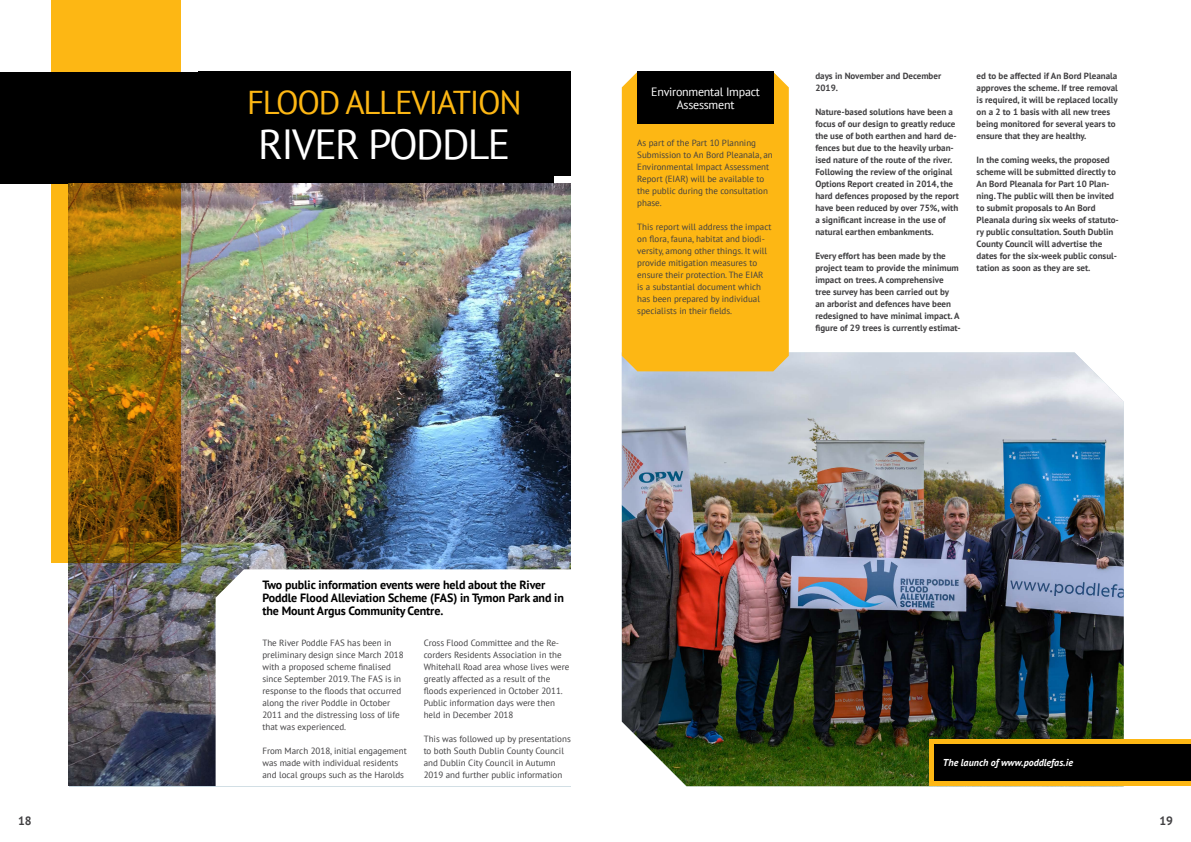
<style>
.page{position:relative;width:1191px;height:842px;background:#fff}
.page>*{position:absolute;margin:0;border:0;box-sizing:border-box;transform-origin:0 0}
.t1{font:42px "PT Sans";letter-spacing:-.04em;color:#fff}
.t2{font:33px "PT Sans";letter-spacing:-.04em;color:#fdb714}
.t3{font:700 12px/13px "PT Sans";letter-spacing:-.01em;color:#000}
.t4{font:12px/13px "PT Sans";letter-spacing:-.02em;color:#fff;text-align:center}
.t5{font:700 12px "PT Sans";color:#414042}
.t6{font:italic 700 10px "PT Sans";color:#fff}
.t7{font:700 9px/12px "PT Sans";color:#414042}
.t8{font:9px/12px "PT Sans";color:#414042}
</style>
<div class="page">
<div style="left:0;top:72px;width:554px;height:112px;background:#000"></div>
<img style="left:69px;top:184px;width:502px;height:601px">
<svg style="left:216px;top:569px;width:355px;height:216px"></svg>
<div style="left:198px;top:72px;width:373px;height:104px;background:#000"></div>
<svg style="left:52px;top:0;width:129px;height:563px"></svg>
<img style="left:622px;top:352px;width:501px;height:434px">
<div style="left:930px;top:740px;width:261px;height:46px;background:#fdb714"></div>
<div style="left:622px;top:72px;width:167px;height:299px;background:#fdb714"></div>
<div style="left:637px;top:72px;width:137px;height:52px;background:#000"></div>
<div style="left:934px;top:744px;width:257px;height:37px;background:#000"></div>
<h2 class="t2" style="left:247px;top:81px;width:276px">FLOOD ALLEVIATION</h2>
<h1 class="t1" style="left:258px;top:117px;width:253px">RIVER PODDLE</h1>
<h3 class="t4" style="left:651px;top:85px;width:110px">Environmental Impact<br>Assessment</h3>
<p class="t8" style="left:637px;top:137px;width:137px">As part of the Part 10 Planning<br>Submission to An Bord Pleanala, an<br>Environmental Impact Assessment<br>Report (EIAR) will be available to the public during the consultation phase.</p>
<p class="t8" style="left:637px;top:221px;width:136px">This report will address the impact on flora, fauna, habitat and biodi&shy;versity, among other things. It will provide mitigation measures to ensure their protection. The EIAR is a substantial document which has been prepared by individual specialists in their fields.</p>
<p class="t7" style="left:815px;top:69px;width:127px">days in November and December<br>2019.</p>
<p class="t7" style="left:815px;top:105px;width:145px">Nature-based solutions have been a focus of our design to greatly reduce the use of both earthen and hard de&shy;fences but due to the heavily urban&shy;ised nature of the route of the river.<br>Following the review of the original Options Report created in 2014, the hard defences proposed by the report have been reduced by over 75%, with a significant increase in the use of natural earthen embankments.</p>
<p class="t7" style="left:815px;top:249px;width:147px">Every effort has been made by the project team to provide the minimum impact on trees. A comprehensive tree survey has been carried out by an arborist and defences have been redesigned to have minimal impact. A figure of 29 trees is currently estimat-</p>
<p class="t7" style="left:976px;top:69px;width:143px">ed to be affected if An Bord Pleanala approves the scheme. If tree removal is required, it will be replaced locally on a 2 to 1 basis with all new trees being monitored for several years to ensure that they are healthy.</p>
<p class="t7" style="left:976px;top:153px;width:144px">In the coming weeks, the proposed scheme will be submitted directly to An Bord Pleanala for Part 10 Plan&shy;ning. The public will then be invited to submit proposals to An Bord Pleanala during six weeks of statuto&shy;ry public consultation. South Dublin County Council will advertise the dates for the six-week public consul&shy;tation as soon as they are set.</p>
<h3 class="t3" style="left:262px;top:578px;width:303px">Two public information events were held about the River<br>Poddle Flood Alleviation Scheme (FAS) in Tymon Park and in the Mount Argus Community Centre.</h3>
<p class="t8" style="left:262px;top:637px;width:143px">The River Poddle FAS has been in preliminary design since March 2018 with a proposed scheme finalised since September 2019. The FAS is in response to the floods that occurred along the river Poddle in October<br>2011 and the distressing loss of life that was experienced.</p>
<p class="t8" style="left:262px;top:745px;width:146px">From March 2018, initial engagement was made with individual residents and local groups such as the Harolds</p>
<p class="t8" style="left:424px;top:637px;width:147px">Cross Flood Committee and the Re&shy;corders Residents Association in the Whitehall Road area whose lives were greatly affected as a result of the floods experienced in October 2011.<br>Public information days were then held in December 2018</p>
<p class="t8" style="left:424px;top:733px;width:149px">This was followed up by presentations to both South Dublin County Council and Dublin City Council in Autumn 2019 and further public information</p>
<p class="t6" style="left:943px;top:756px;width:132px">The launch of www.poddlefas.ie</p>
<h3 class="t5" style="left:18px;top:813px;width:15px">18</h3>
<h3 class="t5" style="left:1159px;top:812px;width:15px">19</h3>
</div>
